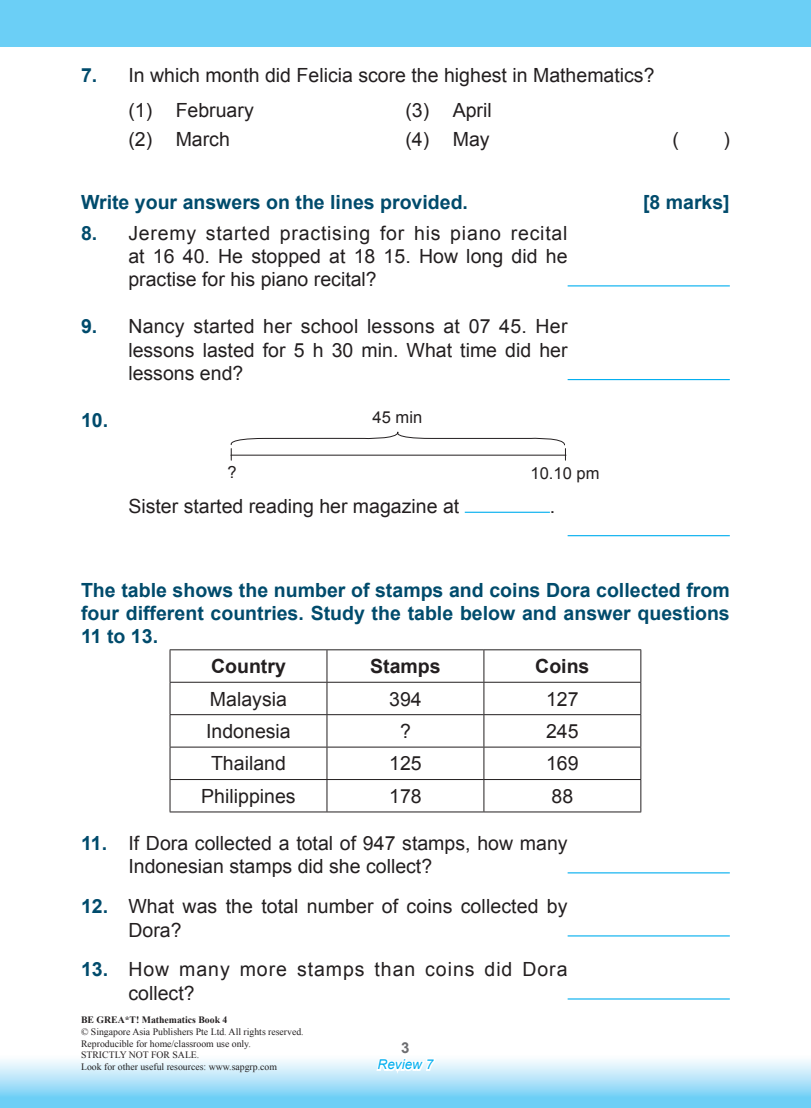
<style>
.page{position:relative;width:811px;height:1108px;background:#fff}
.page>*{position:absolute;margin:0;border:0;box-sizing:border-box;transform-origin:0 0}
.t1{font:19.5px/23.4px "Arial";color:#231f20;text-align:justify}
.A___B___C___D{font:700 19.5px/23.4px "Arial";color:#004b6c;text-align:justify}
.t2{font:19.5px/23.4px "Arial";letter-spacing:.05em;color:#231f20}
.t3{font:700 19.5px "Arial";color:#231f20}
.t4{font:16.5px "Arial";color:#231f20}
.t5{font:italic 13.5px "Arial";color:#00aeef}
.t6{font:9.75px/11.7px "Times New Roman";color:#231f20}
.t7{font:700 9.75px "Times New Roman";color:#231f20}
.s1{font-weight:700;color:#004b6c}
</style>
<div class="page">
<div style="left:0;top:1053px;width:810px;height:54px;background:linear-gradient(to bottom,#fffffe,#5fc9f5)"></div>
<svg style="left:374px;top:1053px;width:65px;height:54px"></svg>
<div style="left:0;top:0;width:810px;height:46px;background:#6bcff6"></div>
<hr style="left:567px;top:285px;width:162px;height:1px;background:#00aeef">
<hr style="left:567px;top:379px;width:162px;height:1px;background:#00aeef">
<svg style="left:230px;top:431px;width:335px;height:29px"></svg>
<hr style="left:464px;top:511px;width:85px;height:1px;background:#00aeef">
<hr style="left:567px;top:535px;width:162px;height:1px;background:#00aeef">
<hr style="left:169px;top:649px;width:158px;height:1px;background:#231f20">
<hr style="left:169px;top:650px;width:1px;height:31px;background:#231f20">
<hr style="left:327px;top:649px;width:156px;height:1px;background:#231f20">
<hr style="left:326px;top:650px;width:1px;height:31px;background:#231f20">
<hr style="left:483px;top:649px;width:157px;height:1px;background:#231f20">
<hr style="left:483px;top:650px;width:1px;height:31px;background:#231f20">
<hr style="left:640px;top:650px;width:1px;height:31px;background:#231f20">
<hr style="left:169px;top:681px;width:158px;height:1px;background:#231f20">
<hr style="left:169px;top:682px;width:1px;height:32px;background:#231f20">
<hr style="left:327px;top:681px;width:156px;height:1px;background:#231f20">
<hr style="left:326px;top:682px;width:1px;height:32px;background:#231f20">
<hr style="left:483px;top:681px;width:157px;height:1px;background:#231f20">
<hr style="left:483px;top:682px;width:1px;height:32px;background:#231f20">
<hr style="left:640px;top:682px;width:1px;height:32px;background:#231f20">
<hr style="left:169px;top:714px;width:158px;height:1px;background:#231f20">
<hr style="left:169px;top:714px;width:1px;height:32px;background:#231f20">
<hr style="left:327px;top:714px;width:156px;height:1px;background:#231f20">
<hr style="left:326px;top:714px;width:1px;height:32px;background:#231f20">
<hr style="left:483px;top:714px;width:157px;height:1px;background:#231f20">
<hr style="left:483px;top:714px;width:1px;height:32px;background:#231f20">
<hr style="left:640px;top:714px;width:1px;height:32px;background:#231f20">
<hr style="left:169px;top:746px;width:158px;height:1px;background:#231f20">
<hr style="left:169px;top:747px;width:1px;height:31px;background:#231f20">
<hr style="left:327px;top:746px;width:156px;height:1px;background:#231f20">
<hr style="left:326px;top:747px;width:1px;height:31px;background:#231f20">
<hr style="left:483px;top:746px;width:157px;height:1px;background:#231f20">
<hr style="left:483px;top:747px;width:1px;height:31px;background:#231f20">
<hr style="left:640px;top:747px;width:1px;height:31px;background:#231f20">
<hr style="left:169px;top:778px;width:158px;height:1px;background:#231f20">
<hr style="left:169px;top:779px;width:1px;height:32px;background:#231f20">
<hr style="left:327px;top:778px;width:156px;height:1px;background:#231f20">
<hr style="left:326px;top:779px;width:1px;height:32px;background:#231f20">
<hr style="left:483px;top:778px;width:157px;height:1px;background:#231f20">
<hr style="left:483px;top:779px;width:1px;height:32px;background:#231f20">
<hr style="left:640px;top:779px;width:1px;height:32px;background:#231f20">
<hr style="left:169px;top:811px;width:158px;height:1px;background:#231f20">
<hr style="left:327px;top:811px;width:156px;height:1px;background:#231f20">
<hr style="left:483px;top:811px;width:157px;height:1px;background:#231f20">
<hr style="left:567px;top:872px;width:162px;height:1px;background:#00aeef">
<hr style="left:567px;top:935px;width:162px;height:1px;background:#00aeef">
<hr style="left:567px;top:998px;width:162px;height:1px;background:#00aeef">
<p class="t1" style="left:81px;top:63px;width:574px"><span class="s1">7.</span> In which month did Felicia score the highest in Mathematics?</p>
<p class="t1" style="left:128px;top:98px;width:127px">(1) February</p>
<p class="t1" style="left:405px;top:98px;width:88px">(3) April</p>
<p class="t1" style="left:128px;top:128px;width:103px">(2) March</p>
<p class="t1" style="left:405px;top:128px;width:86px">(4) May</p>
<p class="t1" style="left:672px;top:128px;width:8px">(</p>
<p class="t1" style="left:722px;top:128px;width:8px">)</p>
<p class="A___B___C___D" style="left:81px;top:191px;width:388px">Write your answers on the lines provided.</p>
<p class="A___B___C___D" style="left:642px;top:191px;width:88px">[8 marks]</p>
<p class="t1" style="left:128px;top:221px;width:440px;text-indent:-47px"><span class="s1">8.</span> Jeremy started practising for his piano recital at 16 40. He stopped at 18 15. How long did he practise for his piano recital?</p>
<p class="t1" style="left:128px;top:315px;width:440px;text-indent:-47px"><span class="s1">9.</span> Nancy started her school lessons at 07 45. Her lessons lasted for 5 h 30 min. What time did her lessons end?</p>
<p class="A___B___C___D" style="left:81px;top:409px;width:29px">10.</p>
<p class="t4" style="left:227px;top:460px;width:11px">?</p>
<p class="t4" style="left:530px;top:462px;width:70px">10.10 pm</p>
<p class="t4" style="left:372px;top:406px;width:51px">45 min</p>
<p class="t1" style="left:128px;top:494px;width:332px">Sister started reading her magazine at</p>
<p class="t1" style="left:549px;top:494px;width:7px">.</p>
<p class="A___B___C___D" style="left:81px;top:578px;width:649px">The table shows the number of stamps and coins Dora collected from four different countries. Study the table below and answer questions 11 to 1 3.</p>
<p class="t3" style="left:211px;top:653px;width:76px">Country</p>
<p class="t3" style="left:370px;top:653px;width:72px">Stamps</p>
<p class="t3" style="left:535px;top:653px;width:56px">Coins</p>
<p class="t1" style="left:210px;top:687px;width:78px">Malaysia</p>
<p class="t1" style="left:389px;top:687px;width:34px">394</p>
<p class="t1" style="left:545px;top:687px;width:34px">127</p>
<p class="t1" style="left:206px;top:719px;width:86px">Indonesia</p>
<p class="t1" style="left:400px;top:719px;width:12px">?</p>
<p class="t1" style="left:545px;top:719px;width:34px">245</p>
<p class="t1" style="left:211px;top:751px;width:76px">Thailand</p>
<p class="t1" style="left:389px;top:751px;width:34px">125</p>
<p class="t1" style="left:545px;top:751px;width:34px">169</p>
<p class="t1" style="left:201px;top:784px;width:96px">Philippines</p>
<p class="t1" style="left:389px;top:784px;width:34px">178</p>
<p class="t1" style="left:551px;top:784px;width:23px">88</p>
<p class="t1" style="left:128px;top:831px;width:440px;text-indent:-47px"><span class="s1">11 .</span> If Dora collected a total of 947 stamps, how many<br>Indonesian stamps did she collect?</p>
<p class="t1" style="left:128px;top:894px;width:440px;text-indent:-47px"><span class="s1">1 2.</span> What was the total number of coins collected by<br>Dora?</p>
<p class="t2" style="left:128px;top:957px;width:440px;text-indent:-47px"><span class="s1">1 3.</span> How many more stamps than coins did Dora collect?</p>
<p class="t7" style="left:81px;top:1012px;width:148px">BE GREA*T! Mathematics Book 4</p>
<p class="t6" style="left:81px;top:1025px;width:224px">© Singapore Asia Publishers Pte Ltd. All rights reserved.<br>Reproducible for home/classroom use only.<br>STRICTLY NOT FOR SALE.<br>Look for other useful resources: www.sapgrp.com</p>
<p class="t5" style="left:377px;top:1055px;width:57px">Review 7</p>
</div>
